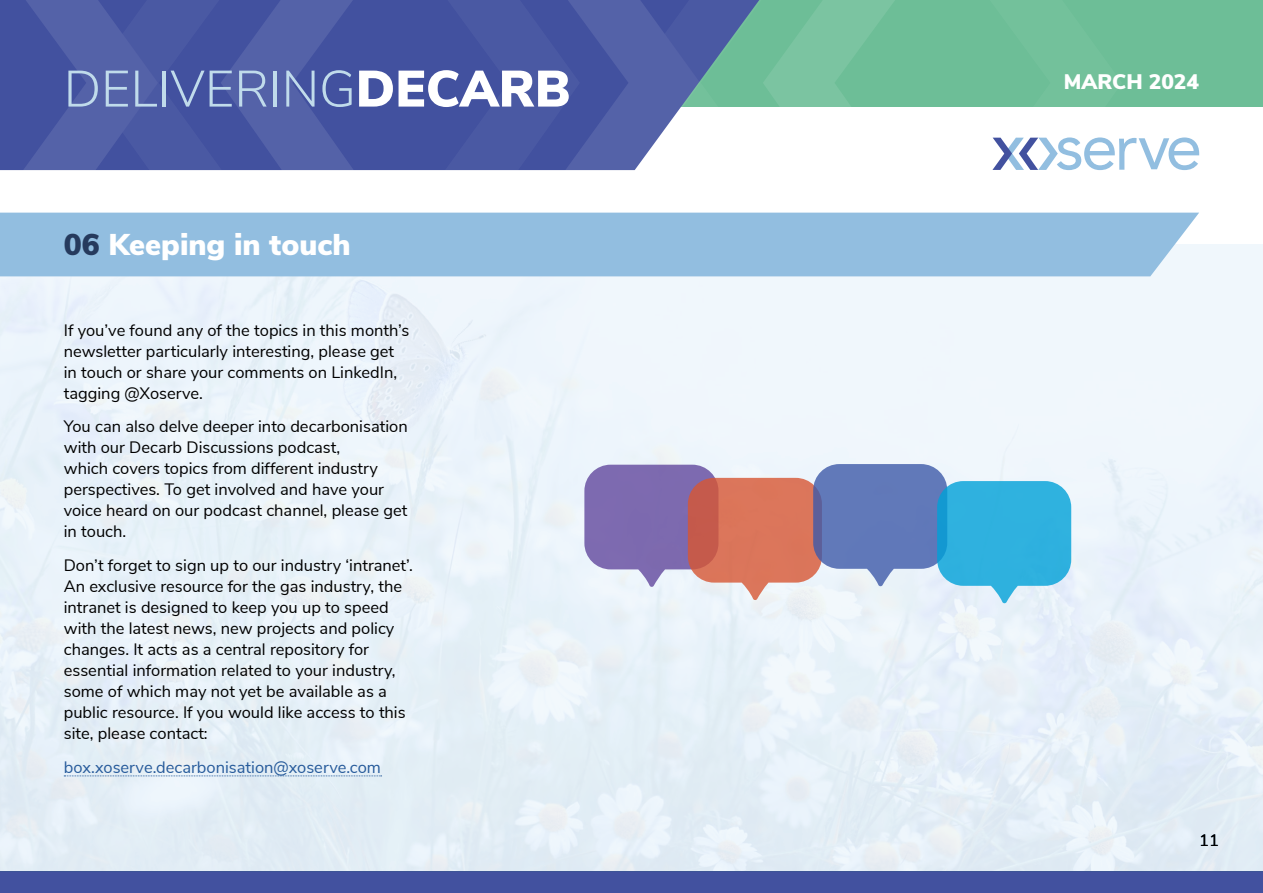
<style>
.page{position:relative;width:1263px;height:893px;background:#fff}
.page>*{position:absolute;margin:0;border:0;box-sizing:border-box;transform-origin:0 0}
.t1{font:300 51px "Nunito Sans";color:#c0dbeb}
.t2{font:900 30px "Nunito Sans";color:#fff}
.t3{font:900 21px "Nunito Sans";color:#fff}
.t4{font:16.5px/21px "Nunito Sans";color:#000}
.t5{font:16.5px "Nunito Sans";color:#275b9b}
.s1{font-weight:900;color:#fff}
.s2{color:#263a5d}
</style>
<div class="page">
<div style="left:361px;top:0;width:902px;height:106px;background:#6dbe97"></div>
<div style="left:0;top:872px;width:1263px;height:21px;background:#42519f"></div>
<svg style="left:0;top:0;width:1199px;height:170px"></svg>
<div style="left:0;top:244px;width:1263px;height:628px;background:#eaf2fa"></div>
<div style="left:0;top:213px;width:1199px;height:63px;background:#92bee0"></div>
<svg style="left:64px;top:775px;width:318px;height:1px"></svg>
<svg style="left:584px;top:464px;width:487px;height:139px"></svg>
<h1 class="t1" style="left:64px;top:52px;width:508px">DELIVERING<span class="s1">DECARB</span></h1>
<p class="t3" style="left:1064px;top:67px;width:137px">MARCH 2024</p>
<h2 class="t2" style="left:64px;top:223px;width:288px"><span class="s2">06</span> Keeping in touch</h2>
<p class="t4" style="left:64px;top:318px;width:347px">If you’ve found any of the topics in this month’s newsletter particularly interesting, please get in touch or share your comments on LinkedIn, tagging @Xoserve.</p>
<p class="t4" style="left:64px;top:415px;width:345px">You can also delve deeper into decarbonisation with our Decarb Discussions podcast,<br>which covers topics from different industry perspectives. To get involved and have your voice heard on our podcast channel, please get in touch.</p>
<p class="t4" style="left:64px;top:554px;width:351px">Don’t forget to sign up to our industry ‘intranet’.<br>An exclusive resource for the gas industry, the intranet is designed to keep you up to speed with the latest news, new projects and policy changes. It acts as a central repository for essential information related to your industry, some of which may not yet be available as a public resource. If you would like access to this site, please contact:</p>
<p class="t5" style="left:64px;top:755px;width:319px">box.xoserve.decarbonisation@xoserve.com</p>
<p class="t4" style="left:1199px;top:829px;width:21px">11</p>
</div>
